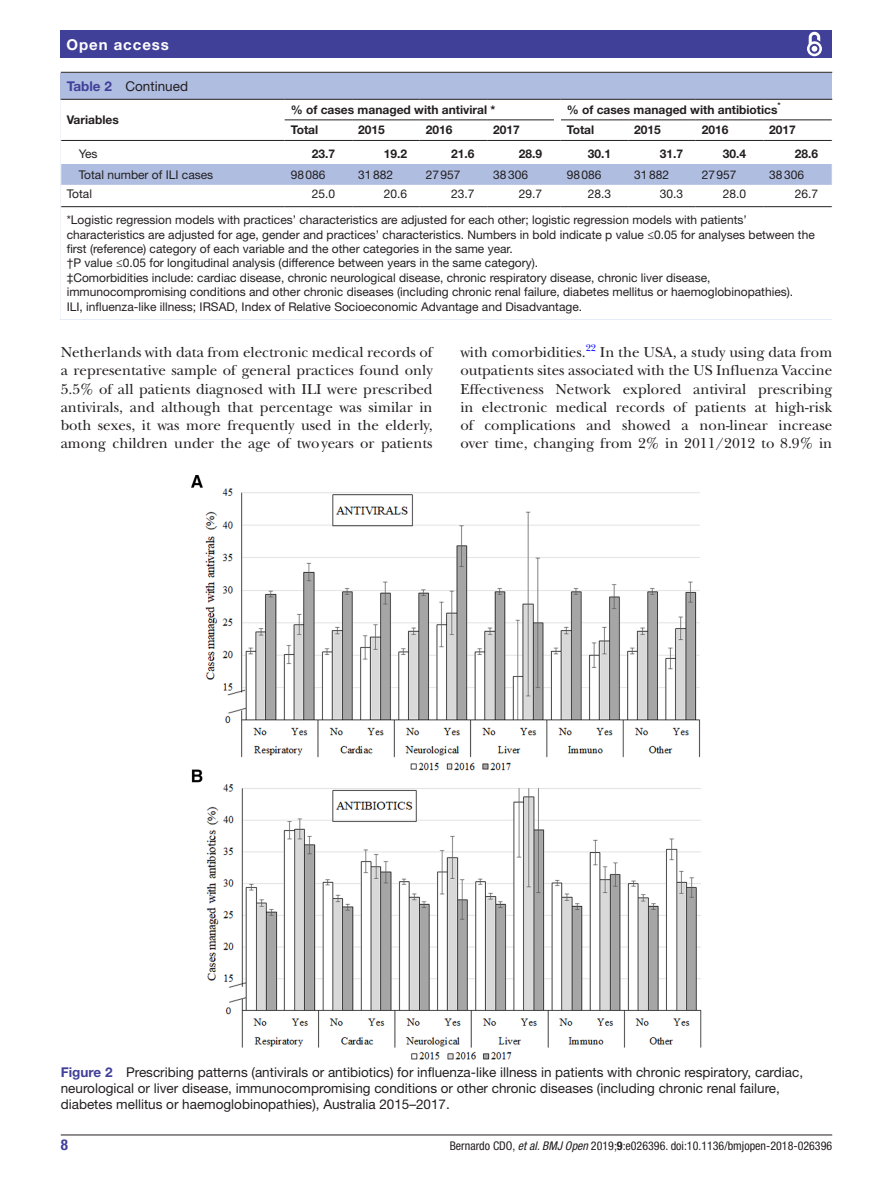
<style>
.page{position:relative;width:893px;height:1191px;background:#fff}
.page>*{position:absolute;margin:0;border:0;box-sizing:border-box;transform-origin:0 0}
.t1{font:15px/18px "New Baskerville";color:#231f20;text-align:justify}
.t2{font:700 15px "Helvetica Neue LT Std";letter-spacing:.065em;color:#fff}
.t3{font:700 condensed 15px "Helvetica Neue LT Std";color:#414099}
.t4{font:13.5px/16.2px "Helvetica Neue LT Std";color:#231f20}
.t5{font:12px/14.4px "Helvetica Neue LT Std";color:#231f20}
.t6{font:700 12px "Helvetica Neue LT Std";color:#231f20}
.t7{font:condensed 12px "Helvetica Neue LT Std";color:#231f20}
.t8{font:9.9px "New Baskerville";color:#00f}
.t9{font:700 7.95px "Helvetica Neue LT Std";color:#231f20}
.s1{font-weight:700;color:#414099}
.s2{font-style:italic}
.s3{font-weight:700}
</style>
<div class="page">
<hr style="left:61px;top:1134px;width:771px;height:1px;background:#231f20">
<div style="left:61px;top:31px;width:771px;height:27px;background:#414099"></div>
<svg style="left:807px;top:31px;width:15px;height:26px"></svg>
<div style="left:61px;top:91px;width:771px;height:229px;background:#afbde1"></div>
<div style="left:61px;top:207px;width:771px;height:113px;background:#fff"></div>
<hr style="left:61px;top:99px;width:224px;height:1px;background:#231f20">
<hr style="left:285px;top:99px;width:67px;height:1px;background:#231f20">
<hr style="left:352px;top:99px;width:68px;height:1px;background:#231f20">
<hr style="left:420px;top:99px;width:67px;height:1px;background:#231f20">
<hr style="left:487px;top:99px;width:74px;height:1px;background:#231f20">
<hr style="left:561px;top:99px;width:67px;height:1px;background:#231f20">
<hr style="left:628px;top:99px;width:68px;height:1px;background:#231f20">
<hr style="left:696px;top:99px;width:67px;height:1px;background:#231f20">
<hr style="left:763px;top:99px;width:69px;height:1px;background:#231f20">
<hr style="left:67px;top:252px;width:765px;height:2px;background:#fff">
<hr style="left:67px;top:267px;width:765px;height:1px;background:#fff">
<hr style="left:67px;top:295px;width:765px;height:2px;background:#fff">
<hr style="left:67px;top:310px;width:765px;height:1px;background:#fff">
<svg style="left:60px;top:100px;width:773px;height:107px"></svg>
<div style="left:61px;top:73px;width:771px;height:18px;background:#afbde1"></div>
<hr style="left:61px;top:72px;width:771px;height:1px;background:#231f20">
<img style="left:191px;top:475px;width:511px;height:584px">
<p class="t2" style="left:66px;top:35px;width:104px">Open access</p>
<p class="t4" style="left:67px;top:78px;width:123px"><span class="s1">Table 2</span> Continued</p>
<p class="t6" style="left:67px;top:112px;width:54px">Variables</p>
<p class="t9" style="left:777px;top:101px;width:5px">*</p>
<p class="t6" style="left:291px;top:102px;width:206px">% of cases managed with antiviral *</p>
<p class="t6" style="left:567px;top:102px;width:212px">% of cases managed with antibiotics</p>
<p class="t6" style="left:291px;top:123px;width:29px">Total</p>
<p class="t6" style="left:358px;top:123px;width:28px">2015</p>
<p class="t6" style="left:426px;top:123px;width:28px">2016</p>
<p class="t6" style="left:493px;top:123px;width:28px">2017</p>
<p class="t6" style="left:567px;top:123px;width:29px">Total</p>
<p class="t6" style="left:634px;top:123px;width:28px">2015</p>
<p class="t6" style="left:702px;top:123px;width:28px">2016</p>
<p class="t6" style="left:769px;top:123px;width:28px">2017</p>
<p class="t5" style="left:79px;top:146px;width:20px">Yes</p>
<p class="t6" style="left:312px;top:146px;width:25px">23.7</p>
<p class="t6" style="left:384px;top:146px;width:25px">19.2</p>
<p class="t6" style="left:451px;top:146px;width:25px">21.6</p>
<p class="t6" style="left:519px;top:146px;width:25px">28.9</p>
<p class="t6" style="left:588px;top:146px;width:25px">30.1</p>
<p class="t6" style="left:660px;top:146px;width:25px">31.7</p>
<p class="t6" style="left:723px;top:146px;width:25px">30.4</p>
<p class="t6" style="left:795px;top:146px;width:25px">28.6</p>
<p class="t5" style="left:79px;top:167px;width:136px">Total number of ILI cases</p>
<p class="t5" style="left:291px;top:167px;width:36px">98086</p>
<p class="t5" style="left:358px;top:167px;width:36px">31882</p>
<p class="t5" style="left:426px;top:167px;width:36px">27957</p>
<p class="t5" style="left:493px;top:167px;width:36px">38306</p>
<p class="t5" style="left:567px;top:167px;width:36px">98086</p>
<p class="t5" style="left:634px;top:167px;width:36px">31882</p>
<p class="t5" style="left:702px;top:167px;width:36px">27957</p>
<p class="t5" style="left:769px;top:167px;width:36px">38306</p>
<p class="t5" style="left:67px;top:186px;width:27px">Total</p>
<p class="t5" style="left:312px;top:186px;width:25px">25.0</p>
<p class="t5" style="left:384px;top:186px;width:25px">20.6</p>
<p class="t5" style="left:451px;top:186px;width:25px">23.7</p>
<p class="t5" style="left:519px;top:186px;width:25px">29.7</p>
<p class="t5" style="left:588px;top:186px;width:25px">28.3</p>
<p class="t5" style="left:660px;top:186px;width:25px">30.3</p>
<p class="t5" style="left:723px;top:186px;width:25px">28.0</p>
<p class="t5" style="left:795px;top:186px;width:25px">26.7</p>
<p class="t5" style="left:67px;top:213px;width:749px">*Logistic regression models with practices’ characteristics are adjusted for each other; logistic regression models with patients’ characteristics are adjusted for age, gender and practices’ characteristics. Numbers in bold indicate p value ≤0.05 for analyses between the first (reference) category of each variable and the other categories in the same year.<br>†P value ≤0.05 for longitudinal analysis (difference between years in the same category).<br>‡Comorbidities include: cardiac disease, chronic neurological disease, chronic respiratory disease, chronic liver disease, immunocompromising conditions and other chronic diseases (including chronic renal failure, diabetes mellitus or haemoglobinopathies).<br>ILI, influenza-like illness; IRSAD, Index of Relative Socioeconomic Advantage and Disadvantage.</p>
<p class="t1" style="left:61px;top:344px;width:373px">Netherlands with data from electronic medical records of a representative sample of general practices found only 5.5% of all patients diagnosed with ILI were prescribed antivirals, and although that percentage was similar in both sexes, it was more frequently used in the elderly, among children under the age of twoyears or patients</p>
<p class="t1" style="left:460px;top:344px;width:127px">with comorbidities.</p>
<p class="t8" style="left:586px;top:342px;width:12px">22</p>
<p class="t1" style="left:460px;top:344px;width:373px;text-indent:140px">In the USA, a study using data from outpatients sites associated with the US Influenza Vaccine Effectiveness Network explored antiviral prescribing in electronic medical records of patients at high-risk of complications and showed a non-linear increase over time, changing from 2% in 2011/2012 to 8.9% in</p>
<p class="t4" style="left:61px;top:1063px;width:744px"><span class="s1">Figure 2</span> Prescribing patterns (antivirals or antibiotics) for influenza-like illness in patients with chronic respiratory, cardiac, neurological or liver disease, immunocompromising conditions or other chronic diseases (including chronic renal failure, diabetes mellitus or haemoglobinopathies), Australia 2015–2017.</p>
<p class="t3" style="left:61px;top:1135px;width:9px">8</p>
<p class="t7" style="left:450px;top:1138px;width:384px">Bernardo CDO, <span class="s2">et al</span>. <span class="s2">BMJ Open</span> 2019;<span class="s3">9</span>:e026396. doi:10.1136/bmjopen-2018-026396</p>
</div>
